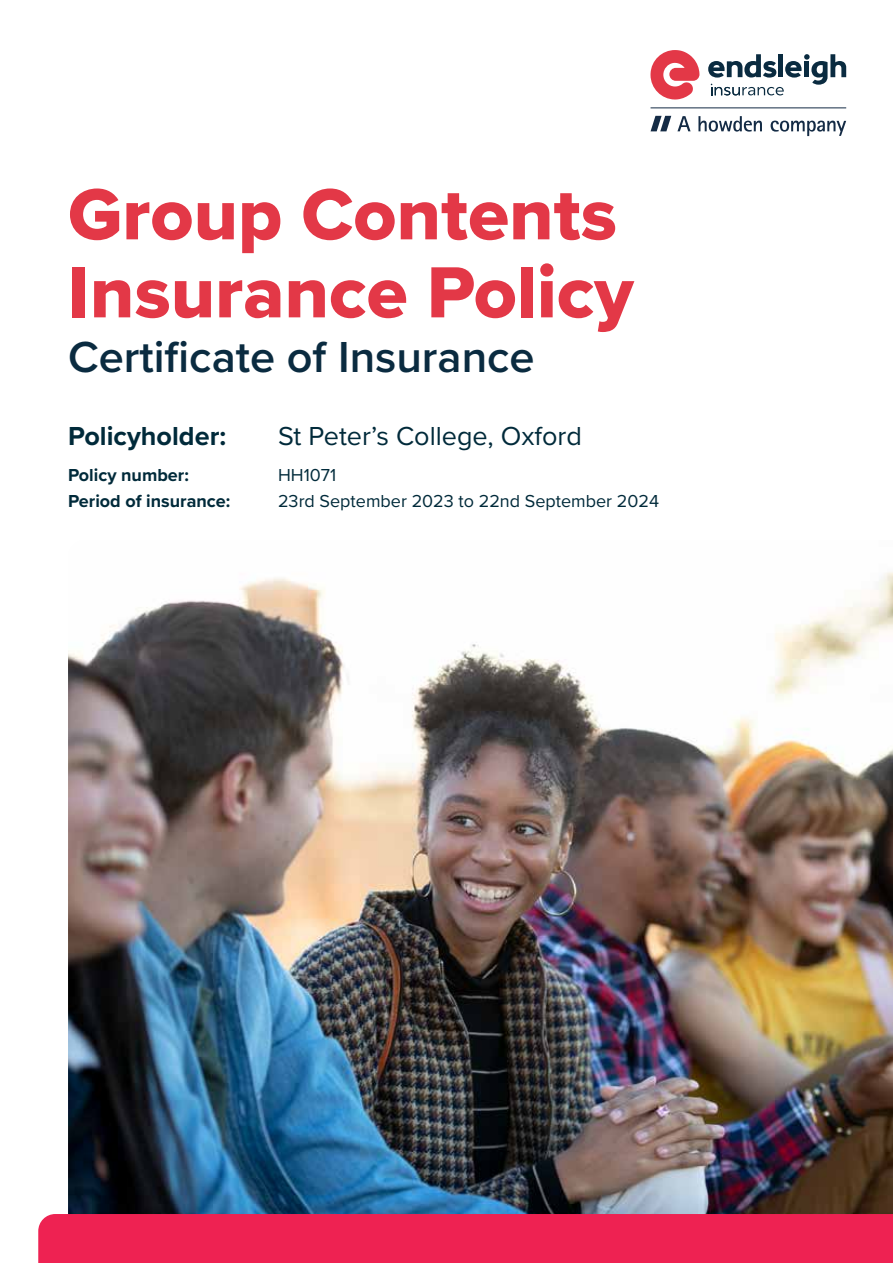
<style>
.page{position:relative;width:893px;height:1263px;background:#fff}
.page>*{position:absolute;margin:0;border:0;box-sizing:border-box;transform-origin:0 0}
.t1{font:75px/78px "Proxima Nova Extrabld";color:#e33847}
.t2{font:600 45px "Proxima Nova";color:#0a2b40}
.t3{font:27px "Proxima Nova";color:#002a3a}
.t4{font:700 27px "Proxima Nova";color:#002a3a}
.t5{font:18px "Proxima Nova";color:#002a3a}
.t6{font:700 18px "Proxima Nova";color:#002a3a}
</style>
<div class="page">
<img style="left:68px;top:572px;width:825px;height:642px">
<div style="left:38px;top:1214px;width:855px;height:49px;background:#ee2252"></div>
<svg style="left:677px;top:116px;width:14px;height:15px"></svg>
<svg style="left:698px;top:116px;width:64px;height:16px"></svg>
<svg style="left:771px;top:121px;width:75px;height:15px"></svg>
<svg style="left:650px;top:116px;width:21px;height:15px"></svg>
<hr style="left:650px;top:108px;width:196px;height:1px;background:#142b45">
<svg style="left:650px;top:50px;width:49px;height:50px"></svg>
<svg style="left:708px;top:54px;width:138px;height:41px"></svg>
<h1 class="t1" style="left:68px;top:179px;width:567px">Group Contents<br>Insurance Policy</h1>
<h2 class="t2" style="left:68px;top:338px;width:468px">Certificate of Insurance</h2>
<h3 class="t4" style="left:68px;top:425px;width:160px">Policyholder:</h3>
<h3 class="t3" style="left:278px;top:425px;width:305px">St Peter’s College, Oxford</h3>
<p class="t6" style="left:68px;top:468px;width:122px">Policy number:</p>
<p class="t5" style="left:278px;top:468px;width:60px">HH1071</p>
<p class="t6" style="left:68px;top:493px;width:164px">Period of insurance:</p>
<p class="t5" style="left:278px;top:493px;width:383px">23rd September 2023 to 22nd September 2024</p>
</div>
